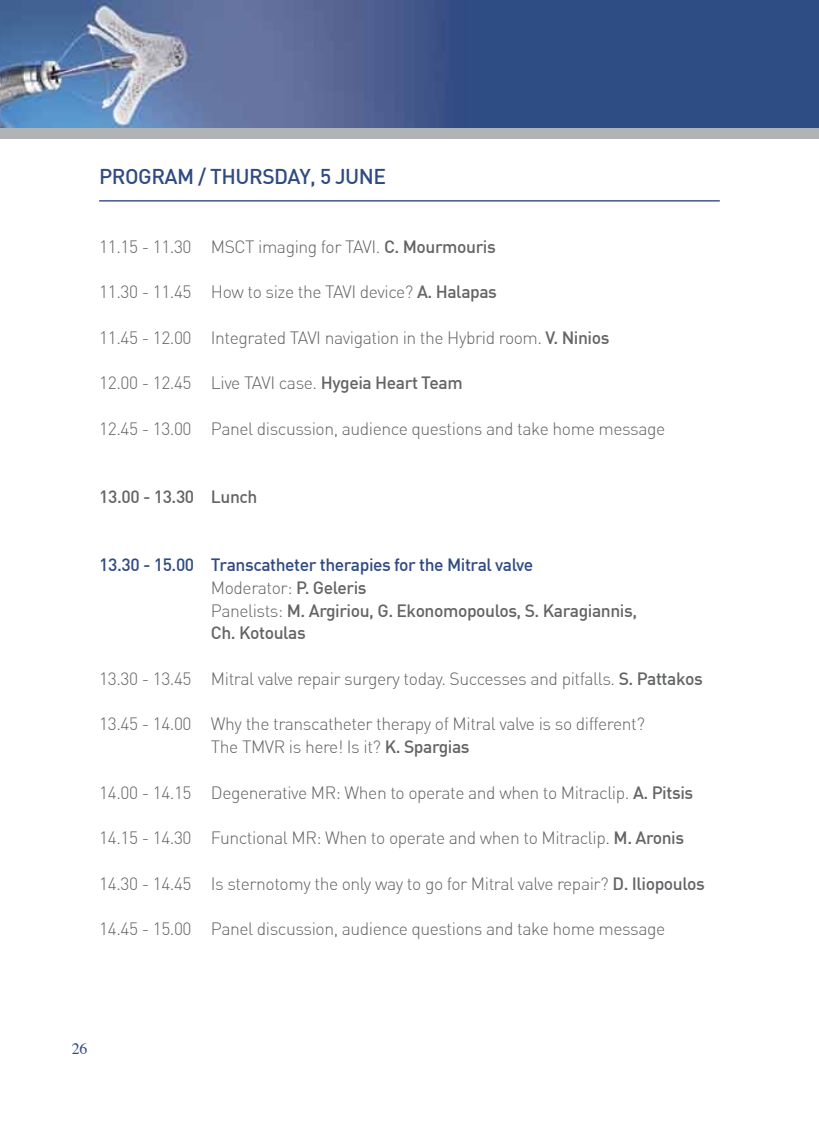
<style>
.page{position:relative;width:819px;height:1141px;background:#fff}
.page>*{position:absolute;margin:0;border:0;box-sizing:border-box;transform-origin:0 0}
.t1{font:500 21px "DIN Greek";letter-spacing:-.025em;color:#304b82}
.t2{font:300 17.5px/22.8px "DIN Greek";letter-spacing:-.025em;color:#636466}
.t3{font:500 17.5px/22.8px "DIN Greek";letter-spacing:-.025em;color:#636466}
.t4{font:500 17.5px "DIN Greek";letter-spacing:-.025em;color:#304b82}
.t5{font:15.75px "Times";color:#304b82}
.s1{font-weight:500}
.s2{font-weight:300}
.s3{color:#304b82}
</style>
<div class="page">
<img style="left:0;top:0;width:819px;height:128px">
<div style="left:0;top:128px;width:819px;height:11px;background:#b1b4b6"></div>
<hr style="left:99px;top:200px;width:620px;height:1px;background:#3c4f8c">
<p class="t1" style="left:99px;top:164px;width:288px">PROGRAM / THURSDAY, 5 JUNE</p>
<p class="t2" style="left:99px;top:235px;width:94px">11.15 - 11.30</p>
<p class="t2" style="left:99px;top:281px;width:94px">11.30 - 11.45</p>
<p class="t2" style="left:99px;top:326px;width:94px">11.45 - 12.00</p>
<p class="t2" style="left:99px;top:372px;width:94px">12.00 - 12.45</p>
<p class="t2" style="left:99px;top:417px;width:94px">12.45 - 13.00</p>
<p class="t2" style="left:211px;top:235px;width:286px">MSCT imaging for TAVI. <span class="s1">C. Mourmouris</span></p>
<p class="t2" style="left:211px;top:281px;width:287px">How to size the TAVI device? <span class="s1">A. Halapas</span></p>
<p class="t2" style="left:211px;top:326px;width:400px">Integrated TAVI navigation in the Hybrid room. <span class="s1">V. Ninios</span></p>
<p class="t3" style="left:211px;top:371px;width:253px"><span class="s2">Live TAVI case.</span> Hygeia Heart Team</p>
<p class="t2" style="left:211px;top:417px;width:456px">Panel discussion, audience questions and take home message</p>
<p class="t3" style="left:99px;top:485px;width:96px">13.00 - 13.30</p>
<p class="t3" style="left:211px;top:485px;width:48px">Lunch</p>
<p class="t4" style="left:99px;top:555px;width:96px">13.30 - 15.00</p>
<p class="t2" style="left:99px;top:667px;width:94px">13.30 - 13.45</p>
<p class="t2" style="left:99px;top:713px;width:94px">13.45 - 14.00</p>
<p class="t2" style="left:99px;top:781px;width:94px">14.00 - 14.15</p>
<p class="t2" style="left:99px;top:827px;width:94px">14.15 - 14.30</p>
<p class="t2" style="left:99px;top:872px;width:94px">14.30 - 14.45</p>
<p class="t2" style="left:99px;top:918px;width:94px">14.45 - 15.00</p>
<p class="t3" style="left:211px;top:553px;width:427px"><span class="s3">Transcatheter therapies for the Mitral valve<br></span><span class="s2">Moderator:</span> P. Geleris<br><span class="s2">Panelists:</span> M. Argiriou, G. Ekonomopoulos, S. Karagiannis, Ch. Kotoulas</p>
<p class="t2" style="left:211px;top:667px;width:493px">Mitral valve repair surgery today. Successes and pitfalls. <span class="s1">S. Pattakos</span></p>
<p class="t2" style="left:211px;top:713px;width:435px">Why the transcatheter therapy of Mitral valve is so different?<br>The TMVR is here! Is it? <span class="s1">K. Spargias</span></p>
<p class="t2" style="left:211px;top:781px;width:484px">Degenerative MR: When to operate and when to Mitraclip. <span class="s1">A. Pitsis</span></p>
<p class="t2" style="left:211px;top:827px;width:474px">Functional MR: When to operate and when to Mitraclip. <span class="s1">M. Aronis</span></p>
<p class="t2" style="left:211px;top:872px;width:495px">Is sternotomy the only way to go for Mitral valve repair? <span class="s1">D. Iliopoulos</span></p>
<p class="t2" style="left:211px;top:918px;width:456px">Panel discussion, audience questions and take home message</p>
<p class="t5" style="left:72px;top:1034px;width:17px">26</p>
</div>
